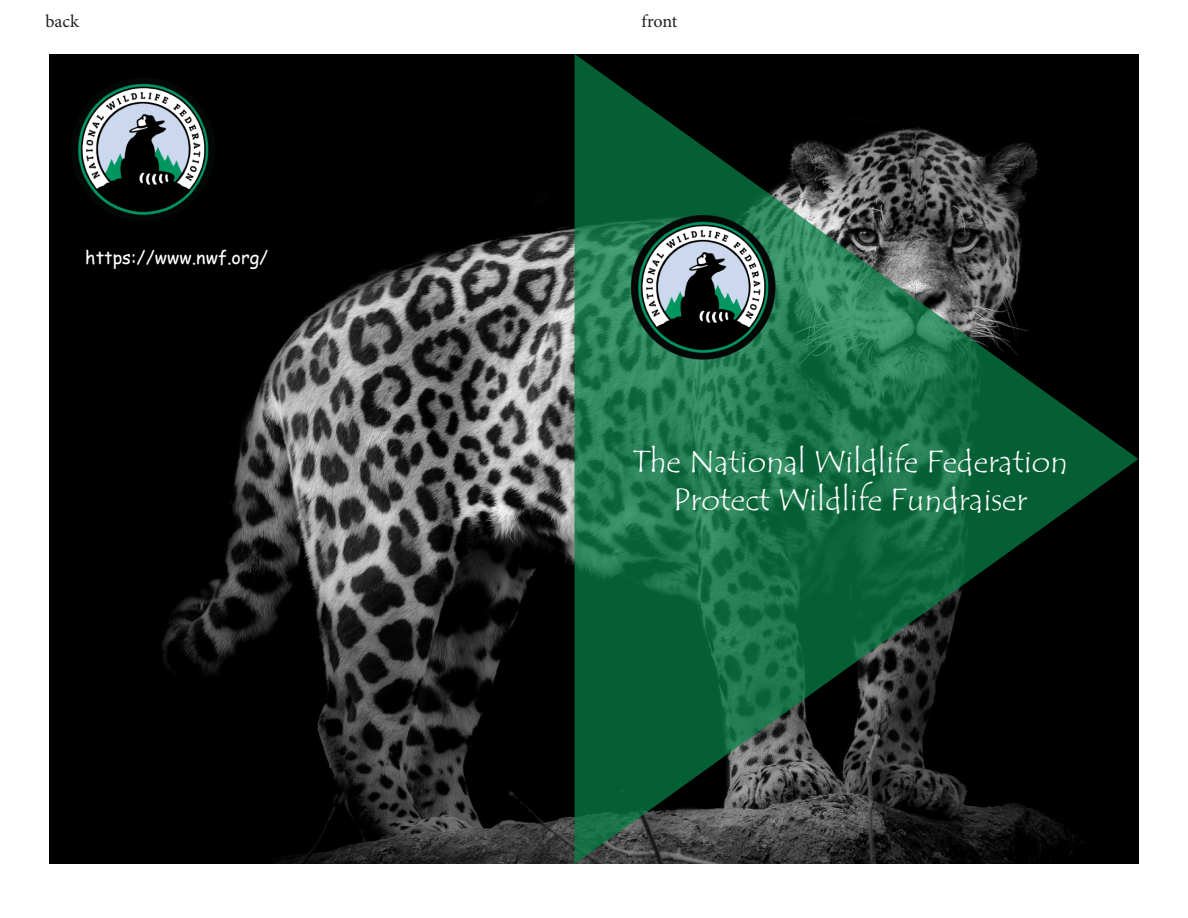
<style>
.page{position:relative;width:1188px;height:918px;background:#fff}
.page>*{position:absolute;margin:0;border:0;box-sizing:border-box;transform-origin:0 0}
.t1{font:31.5px "Tempus Sans ITC";color:#fff}
.t2{font:18px "Comic Sans MS";color:#fff}
.t3{font:18px "Minion Pro";letter-spacing:-.005em;color:#231f20}
</style>
<div class="page">
<img style="left:49px;top:54px;width:1090px;height:810px">
<svg style="left:575px;top:54px;width:563px;height:810px"></svg>
<img style="left:629px;top:213px;width:149px;height:149px">
<img style="left:68px;top:75px;width:149px;height:149px">
<p class="t3" style="left:45px;top:9px;width:35px">back</p>
<p class="t3" style="left:642px;top:9px;width:37px">front</p>
<p class="t2" style="left:85px;top:244px;width:185px">https://www.nwf.org/</p>
<p class="t1" style="left:633px;top:441px;width:437px">The National Wildlife Federation</p>
<p class="t1" style="left:673px;top:479px;width:356px">Protect Wildlife Fundraiser</p>
</div>
